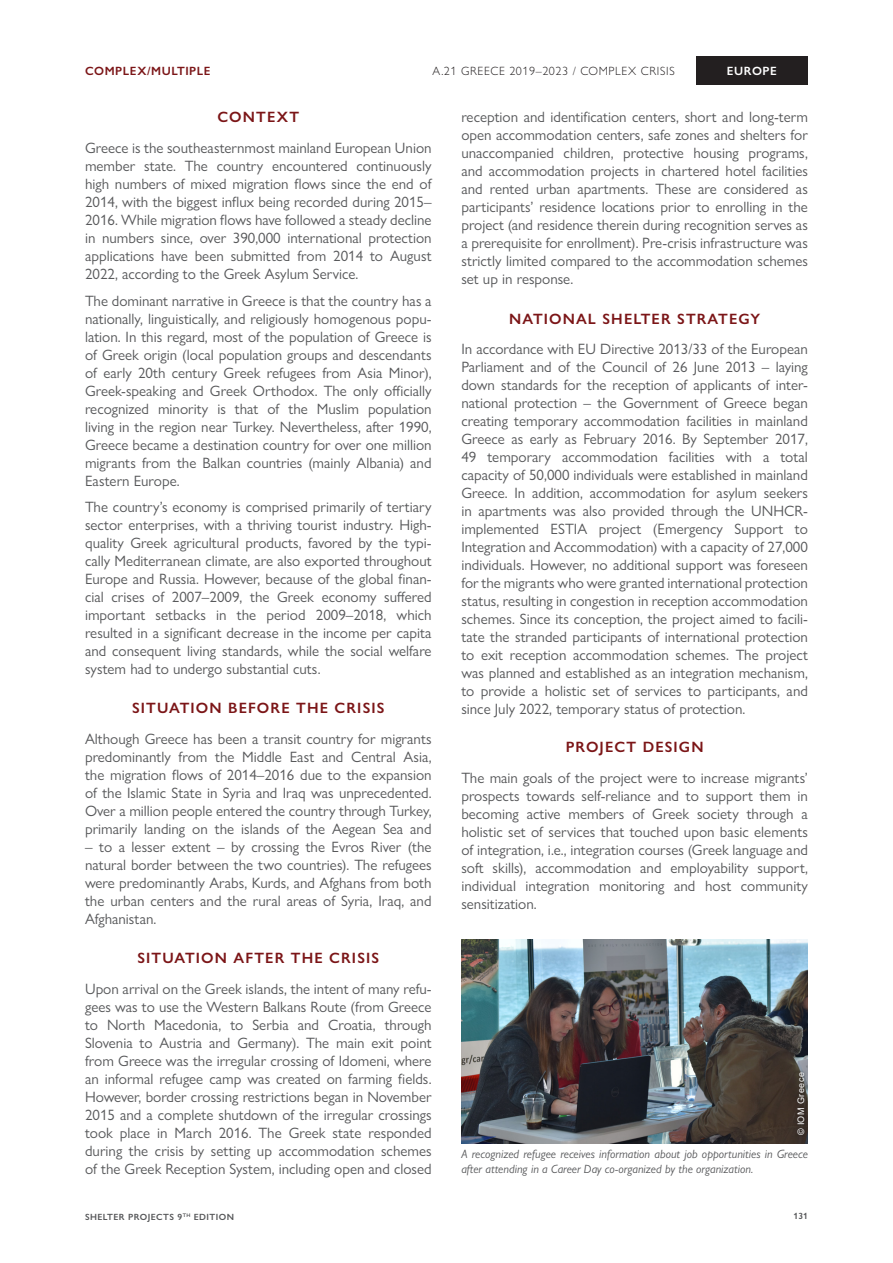
<style>
.page{position:relative;width:893px;height:1263px;background:#fff}
.page>*{position:absolute;margin:0;border:0;box-sizing:border-box;transform-origin:0 0}
.t1{font:15px/18px "Gill Sans Nova";color:#57585a;text-align:justify}
.HEADINGS_center{font:600 15px "Gill Sans Nova";letter-spacing:.075em;color:#7b1517}
.t2{font:italic 12px/14.4px "Gill Sans Nova";color:#57585a}
.t3{font:300 12px "Gill Sans Nova";letter-spacing:.05em;color:#231f20}
.t4{font:600 12px "Gill Sans Nova";letter-spacing:.05em;color:#7b1517}
.t5{font:600 12px "Gill Sans Nova";letter-spacing:.05em;color:#fff}
.t6{font:600 9px "Gill Sans Nova";letter-spacing:.05em;color:#57585a}
.Credits_photo{font:9px "Arial";letter-spacing:.05em;color:#fff}
</style>
<div class="page">
<div style="left:696px;top:57px;width:112px;height:28px;background:#231f20"></div>
<img style="left:461px;top:940px;width:347px;height:204px">
<div style="left:794px;top:1069px;width:14px;height:70px;background:#231f20;opacity:.75"></div>
<p class="t4" style="left:85px;top:63px;width:127px">COMPLEX/MULTIPLE</p>
<p class="t3" style="left:432px;top:64px;width:244px">A.21 GREECE 2019–2023 / COMPLEX CRISIS</p>
<p class="t5" style="left:727px;top:64px;width:51px">EUROPE</p>
<p class="HEADINGS_center" style="left:218px;top:108px;width:83px">CONTEXT</p>
<p class="t1" style="left:85px;top:139px;width:348px">Greece is the southeasternmost mainland European Union member state. The country encountered continuously high numbers of mixed migration flows since the end of 2014, with the biggest influx being recorded during 2015– 2016. While migration flows have followed a steady decline in numbers since, over 390,000 international protection applications have been submitted from 2014 to August 2022, according to the Greek Asylum Service.</p>
<p class="t1" style="left:85px;top:291px;width:348px">The dominant narrative in Greece is that the country has a nationally, linguistically, and religiously homogenous popu&shy;lation. In this regard, most of the population of Greece is of Greek origin (local population groups and descendants of early 20th century Greek refugees from Asia Minor), Greek-speaking and Greek Orthodox. The only officially recognized minority is that of the Muslim population living in the region near Turkey. Nevertheless, after 1990, Greece became a destination country for over one million migrants from the Balkan countries (mainly Albania) and Eastern Europe.</p>
<p class="t1" style="left:85px;top:498px;width:348px">The country’s economy is comprised primarily of tertiary sector enterprises, with a thriving tourist industry. High&shy;quality Greek agricultural products, favored by the typi&shy;cally Mediterranean climate, are also exported throughout Europe and Russia. However, because of the global finan&shy;cial crises of 2007–2009, the Greek economy suffered important setbacks in the period 2009–2018, which resulted in a significant decrease in the income per capita and consequent living standards, while the social welfare system had to undergo substantial cuts.</p>
<p class="HEADINGS_center" style="left:132px;top:699px;width:254px">SITUATION BEFORE THE CRISIS</p>
<p class="t1" style="left:85px;top:730px;width:348px">Although Greece has been a transit country for migrants predominantly from the Middle East and Central Asia, the migration flows of 2014–2016 due to the expansion of the Islamic State in Syria and Iraq was unprecedented.<br>Over a million people entered the country through Turkey, primarily landing on the islands of the Aegean Sea and</p>
<p class="t1" style="left:85px;top:838px;width:348px">– to a lesser extent – by crossing the Evros River (the natural border between the two countries). The refugees were predominantly Arabs, Kurds, and Afghans from both the urban centers and the rural areas of Syria, Iraq, and Afghanistan.</p>
<p class="HEADINGS_center" style="left:137px;top:949px;width:243px">SITUATION AFTER THE CRISIS</p>
<p class="t1" style="left:85px;top:980px;width:348px">Upon arrival on the Greek islands, the intent of many refu&shy;gees was to use the Western Balkans Route (from Greece to North Macedonia, to Serbia and Croatia, through Slovenia to Austria and Germany). The main exit point from Greece was the irregular crossing of Idomeni, where an informal refugee camp was created on farming fields.<br>However, border crossing restrictions began in November 2015 and a complete shutdown of the irregular crossings took place in March 2016. The Greek state responded during the crisis by setting up accommodation schemes of the Greek Reception System, including open and closed</p>
<p class="t1" style="left:461px;top:108px;width:348px">reception and identification centers, short and long-term open accommodation centers, safe zones and shelters for unaccompanied children, protective housing programs, and accommodation projects in chartered hotel facilities and rented urban apartments. These are considered as participants’ residence locations prior to enrolling in the project (and residence therein during recognition serves as a prerequisite for enrollment). Pre-crisis infrastructure was strictly limited compared to the accommodation schemes set up in response.</p>
<p class="HEADINGS_center" style="left:509px;top:309px;width:253px">NATIONAL SHELTER STRATEGY</p>
<p class="t1" style="left:461px;top:340px;width:348px">In accordance with EU Directive 2013/33 of the European Parliament and of the Council of 26 June 2013 – laying down standards for the reception of applicants of inter&shy;national protection – the Government of Greece began creating temporary accommodation facilities in mainland Greece as early as February 2016. By September 2017, 49 temporary accommodation facilities with a total capacity of 50,000 individuals were established in mainland Greece. In addition, accommodation for asylum seekers in apartments was also provided through the UNHCR&shy;implemented ESTIA project (Emergency Support to Integration and Accommodation) with a capacity of 27,000 individuals. However, no additional support was foreseen for the migrants who were granted international protection status, resulting in congestion in reception accommodation schemes. Since its conception, the project aimed to facili&shy;tate the stranded participants of international protection to exit reception accommodation schemes. The project was planned and established as an integration mechanism, to provide a holistic set of services to participants, and since July 2022, temporary status of protection.</p>
<p class="HEADINGS_center" style="left:566px;top:738px;width:139px">PROJECT DESIGN</p>
<p class="t1" style="left:461px;top:769px;width:348px">The main goals of the project were to increase migrants’ prospects towards self-reliance and to support them in becoming active members of Greek society through a holistic set of services that touched upon basic elements of integration, i.e., integration courses (Greek language and soft skills), accommodation and employability support, individual integration monitoring and host community sensitization.</p>
<p class="Credits_photo" style="left:795px;top:1135px;width:65px;rotate:-90deg">© IOM Greece</p>
<p class="t2" style="left:461px;top:1146px;width:348px">A recognized refugee receives information about job opportunities in Greece after attending in a Career Day co-organized by the organization.</p>
<p class="t6" style="left:85px;top:1211px;width:150px">SHELTER PROJECTS 9<sup>TH</sup> EDITION</p>
<p class="t6" style="left:794px;top:1211px;width:16px">131</p>
</div>
